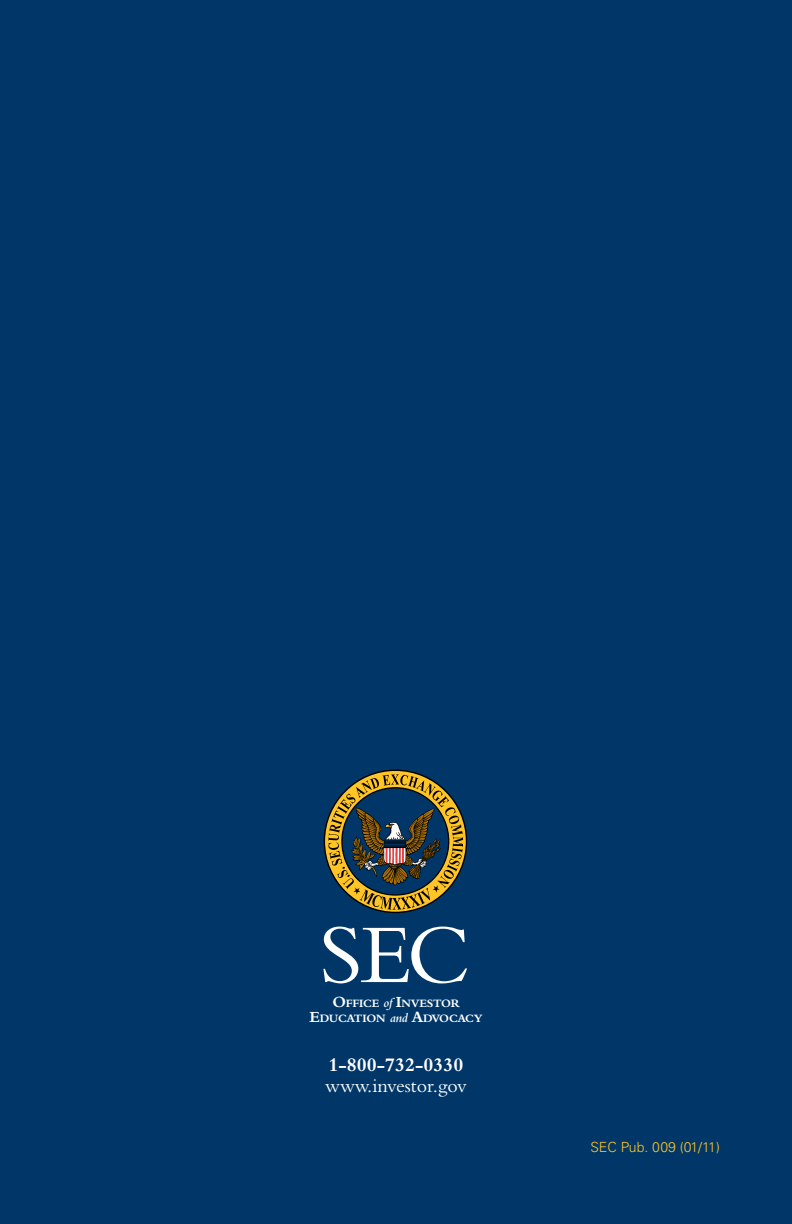
<style>
.page{position:relative;width:792px;height:1224px;background:#003768}
.page>*{position:absolute;margin:0;border:0;box-sizing:border-box;transform-origin:0 0}
.t1{font:20px/21px "Bembo";color:#fff}
.t2{font:300 14px "Univers LT Std";color:#ffc425}
.t3{font:700 11.8px/15.6px "Bembo Std";letter-spacing:-.02em;color:#fff;text-align:center}
.s1{font-size:16.2px}
.s2{font-weight:600;font-style:italic;font-size:13.8px}
.s3{font-weight:700}
</style>
<div class="page">
<svg style="left:324px;top:770px;width:143px;height:143px"></svg>
<svg style="left:323px;top:927px;width:144px;height:56px"></svg>
<p class="t3" style="left:310px;top:995px;width:174px"><span class="s1">O</span>FFICE <span class="s2">of</span> <span class="s1">I</span>NVESTOR<br><span class="s1">E</span>DUCATION <span class="s2">and</span> <span class="s1">A</span>DVOCACY</p>
<p class="t1" style="left:325px;top:1054px;width:143px"><span class="s3">1-800-732-0330 </span>www.investor.gov</p>
<p class="t2" style="left:590px;top:1139px;width:131px">SEC Pub. 009 (01/11)</p>
</div>
